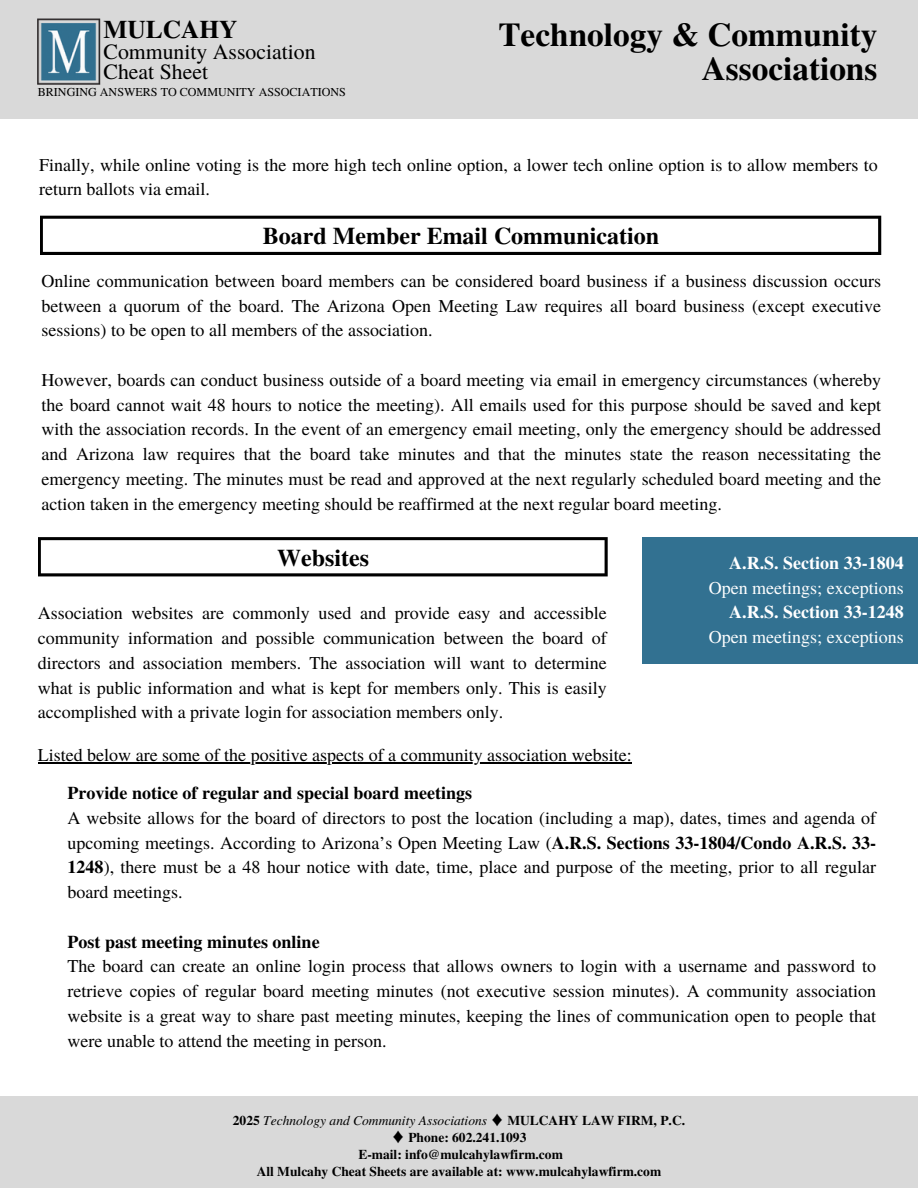
<style>
.page{position:relative;width:918px;height:1188px;background:#fff}
.page>*{position:absolute;margin:0;border:0;box-sizing:border-box;transform-origin:0 0}
.t1{font:700 33.3px/33.8px "Te X Gyre Termes";color:#000;text-align:right}
.t2{font:700 25.35px "Te X Gyre Termes";color:#000}
.t3{font:700 24px "Te X Gyre Termes";color:#000}
.t4{font:21.75px/20.9px "Te X Gyre Termes";color:#000}
.t5{font:18px/24.8px "Te X Gyre Termes";color:#000}
.t6{font:18px/24.8px "Te X Gyre Termes";color:#fff;text-align:right}
.t7{font:700 13.5px/16.8px "Te X Gyre Termes";color:#000;text-align:center}
.t8{font:12.15px "Te X Gyre Termes";color:#000}
.s1{font-weight:700}
.s2{font-weight:400;font-style:italic}
.s3{font-family:"Noto Sans CJ Ksc";font-weight:400}
.s4{font-family:"Noto Sans CJ Ksc"}
</style>
<div class="page">
<div style="left:0;top:0;width:918px;height:119px;background:#d9d9d9"></div>
<img style="left:38px;top:19px;width:63px;height:66px">
<svg style="left:40px;top:216px;width:841px;height:39px"></svg>
<div style="left:643px;top:537px;width:275px;height:127px;background:#327191"></div>
<div style="left:0;top:1096px;width:918px;height:92px;background:#d9d9d9"></div>
<svg style="left:38px;top:537px;width:570px;height:39px"></svg>
<hr style="left:38px;top:762px;width:594px;height:1px;background:#000">
<p class="t2" style="left:103px;top:9px;width:135px">MULCAHY</p>
<p class="t4" style="left:103px;top:40px;width:214px">Community Association<br>Cheat Sheet</p>
<h1 class="t8" style="left:38px;top:83px;width:310px">BRINGING ANSWERS TO COMMUNITY ASSOCIATIONS</h1>
<h3 class="t1" style="left:498px;top:16px;width:380px">Technology &amp; Community<br>Associations</h3>
<h4 class="t5" style="left:39px;top:151px;width:840px">Finally, while online voting is the more high tech online option, a lower tech online option is to allow members to return ballots via email.</h4>
<p class="t3" style="left:263px;top:218px;width:398px">Board Member Email Communication</p>
<h2 class="t5" style="left:42px;top:268px;width:841px;text-align:justify">Online communication between board members can be considered board business if a business discussion occurs between a quorum of the board. The Arizona Open Meeting Law requires all board business (except executive sessions) to be open to all members of the association.</h2>
<h4 class="t5" style="left:42px;top:367px;width:841px;text-align:justify">However, boards can conduct business outside of a board meeting via email in emergency circumstances (whereby the board cannot wait 48 hours to notice the meeting). All emails used for this purpose should be saved and kept with the association records. In the event of an emergency email meeting, only the emergency should be addressed and Arizona law requires that the board take minutes and that the minutes state the reason necessitating the emergency meeting. The minutes must be read and approved at the next regularly scheduled board meeting and the action taken in the emergency meeting should be reaffirmed at the next regular board meeting.</h4>
<h4 class="t3" style="left:277px;top:539px;width:93px">Websites</h4>
<p class="t6" style="left:709px;top:550px;width:196px"><span class="s1">A.R.S. Section 33-1804<br></span>Open meetings; exceptions<br><span class="s1">A.R.S. Section 33-1248<br></span>Open meetings; exceptions</p>
<h4 class="t5" style="left:38px;top:600px;width:570px;text-align:justify">Association websites are commonly used and provide easy and accessible community information and possible communication between the board of directors and association members. The association will want to determine what is public information and what is kept for members only. This is easily accomplished with a private login for association members only.</h4>
<h4 class="t5" style="left:38px;top:742px;width:595px">Listed below are some of the positive aspects of a community association website:</h4>
<h4 class="t5" style="left:68px;top:780px;width:810px"><span class="s1">Provide notice of regular and special board meetings<br></span>A website allows for the board of directors to post the location (including a map), dates, times and agenda of upcoming meetings. According to Arizona’s Open Meeting Law (<span class="s1">A.R.S. Sections 33-1804/Condo A.R.S. 33- 1248</span>), there must be a 48 hour notice with date, time, place and purpose of the meeting, prior to all regular board meetings.</h4>
<h5 class="t5" style="left:68px;top:928px;width:810px"><span class="s1">Post past meeting minutes online<br></span>The board can create an online login process that allows owners to login with a username and password to retrieve copies of regular board meeting minutes (not executive session minutes). A community association website is a great way to share past meeting minutes, keeping the lines of communication open to people that were unable to attend the meeting in person.</h5>
<h2 class="t7" style="left:233px;top:1112px;width:454px">2025 <span class="s2">Technology and Community Associations</span> <span class="s3">♦</span> MULCAHY LAW FIRM, P.C. <span class="s4">♦</span> Phone: 602.241.1093<br>E-mail: info@mulcahylawfirm.com</h2>
<h4 class="t7" style="left:257px;top:1162px;width:406px">All Mulcahy Cheat Sheets are available at: www.mulcahylawfirm.com</h4>
</div>
